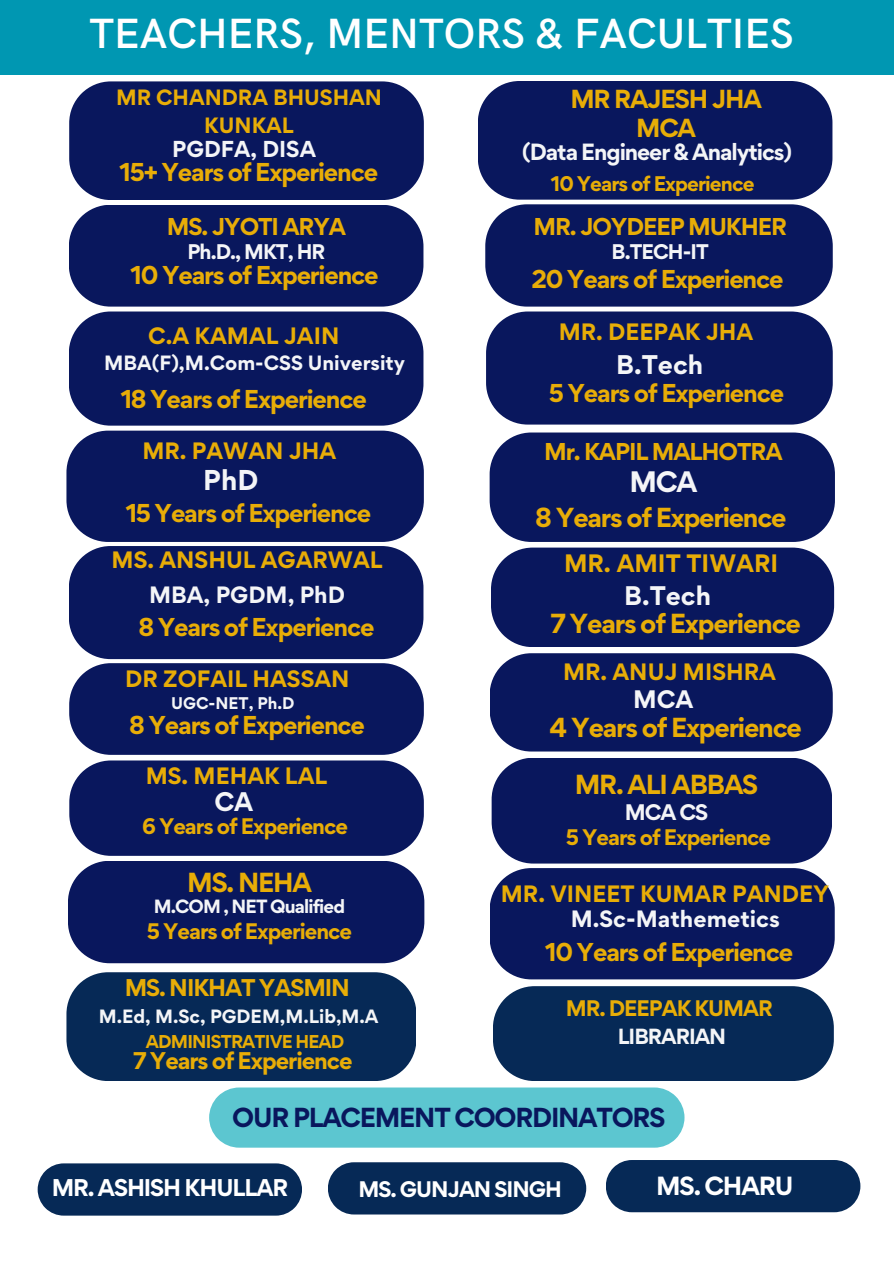
<style>
.page{position:relative;width:894px;height:1264px;background:#fff}
.page>*{position:absolute;margin:0;border:0;box-sizing:border-box;transform-origin:0 0}
.t1{font:600 42.45px "HK Grotesk";color:#fff}
.t2{font:700 26.4px "Gordita";color:#f4f5f7}
.t3{font:700 25.65px "Gordita";color:#f4f5f7}
.t4{font:700 24.6px "Gordita";letter-spacing:-.05em;color:#e8ad07}
.t5{font:700 24.6px "Gordita";letter-spacing:-.05em;color:#09175d}
.t6{font:700 24px "Gordita";color:#f4f5f7}
.t7{font:700 23.4px "Gordita";letter-spacing:-.05em;color:#fff}
.t8{font:700 23.25px/29.1px "Gordita";letter-spacing:-.05em;color:#e8ad07;text-align:center}
.t9{font:700 23.1px "Gordita";letter-spacing:-.05em;color:#e8ad07}
.t10{font:700 22.5px "Gordita";color:#e8ad07}
.t11{font:700 22.5px "Gordita";color:#f4f5f7}
.t12{font:700 21.75px "Gordita";letter-spacing:-.05em;color:#e8ad07}
.t13{font:700 21.6px "Gordita";letter-spacing:-.05em;color:#e8ad07}
.t14{font:700 21.6px "Gordita";letter-spacing:-.05em;color:#fff}
.t15{font:700 21.15px "Gordita";color:#e8ad07}
.t16{font:700 21.15px "Gordita";color:#f4f5f7}
.t17{font:700 20.85px "Gordita";letter-spacing:-.05em;color:#f4f5f7}
.t18{font:700 20.55px "Gordita";color:#f4f5f7}
.t19{font:700 20.1px "Gordita";letter-spacing:-.05em;color:#e8ad07}
.t20{font:700 20.1px "Gordita";letter-spacing:-.05em;color:#fff}
.t21{font:700 20.1px "Gordita";color:#f4f5f7}
.t22{font:700 19.8px/27.5px "Gordita";color:#e8ad07;text-align:center}
.t23{font:700 19.5px "Gordita";letter-spacing:-.05em;color:#f4f5f7}
.t24{font:700 18.9px "Gordita";letter-spacing:-.05em;color:#f4f5f7}
.t25{font:700 18.9px "Gordita";letter-spacing:-.05em;color:#e8ad07}
.t26{font:700 18.45px "Gordita";color:#f4f5f7}
.t27{font:700 17.1px "Gordita";color:#f4f5f7}
.t28{font:700 17.1px "Gordita";letter-spacing:-.05em;color:#f4f5f7}
.t29{font:700 16.5px "Gordita";letter-spacing:-.05em;color:#e8ad07}
.t30{font:700 15.15px "Gordita";color:#f4f5f7}
</style>
<div class="page">
<svg style="left:489px;top:432px;width:345px;height:215px;background:#1a2768"></svg>
<div style="left:491px;top:757px;width:340px;height:106px;background:#09175d;border-radius:42px"></div>
<div style="left:490px;top:653px;width:342px;height:98px;background:#09175d"></div>
<svg style="left:478px;top:81px;width:354px;height:343px;background:#1c2969"></svg>
<div style="left:69px;top:760px;width:354px;height:95px;background:#09175d"></div>
<svg style="left:66px;top:81px;width:358px;height:673px;background:#1d2a6a"></svg>
<div style="left:68px;top:860px;width:356px;height:103px;background:#09175d;border-radius:42px"></div>
<div style="left:0;top:0;width:893px;height:74px;background:#0097b2"></div>
<div style="left:66px;top:972px;width:350px;height:109px;background:#062956"></div>
<div style="left:493px;top:986px;width:340px;height:95px;background:#062956"></div>
<div style="left:209px;top:1087px;width:475px;height:60px;background:#5cc6d0"></div>
<div style="left:38px;top:1163px;width:264px;height:52px;background:#062956"></div>
<div style="left:328px;top:1162px;width:258px;height:52px;background:#062956"></div>
<div style="left:606px;top:1160px;width:254px;height:52px;background:#062956"></div>
<div style="left:490px;top:868px;width:344px;height:111px;background:#09175d"></div>
<h4 class="t1" style="left:89px;top:10px;width:705px">TEACHERS, MENTORS &amp; FACULTIES</h4>
<h3 class="t22" style="left:116px;top:84px;width:267px">MR CHANDRA BHUSHAN<br>KUNKAL</h3>
<h4 class="t18" style="left:172px;top:135px;width:145px">PGDFA, DISA</h4>
<h5 class="t9" style="left:119px;top:156px;width:260px">15+ Years of Experience</h5>
<h3 class="t12" style="left:167px;top:212px;width:180px">MS. JYOTI ARYA</h3>
<h3 class="t24" style="left:187px;top:238px;width:139px">Ph.D., MKT, HR</h3>
<h4 class="t9" style="left:131px;top:259px;width:249px">10 Years of Experience</h4>
<p class="t15" style="left:148px;top:321px;width:192px">C.A KAMAL JAIN</p>
<h3 class="t26" style="left:104px;top:350px;width:302px">MBA(F),M.Com-CSS University</h3>
<h4 class="t9" style="left:121px;top:384px;width:248px">18 Years of Experience</h4>
<h2 class="t15" style="left:142px;top:436px;width:195px">MR. PAWAN JHA</h2>
<p class="t3" style="left:203px;top:463px;width:56px">PhD</p>
<p class="t9" style="left:126px;top:497px;width:247px">15 Years of Experience</p>
<p class="t15" style="left:112px;top:545px;width:272px">MS. ANSHUL AGARWAL</p>
<p class="t16" style="left:149px;top:580px;width:197px">MBA, PGDM, PhD</p>
<h4 class="t9" style="left:138px;top:611px;width:237px">8 Years of Experience</h4>
<h5 class="t15" style="left:125px;top:664px;width:226px">DR ZOFAIL HASSAN</h5>
<h3 class="t30" style="left:171px;top:693px;width:125px">UGC-NET, Ph.D</h3>
<h4 class="t9" style="left:129px;top:709px;width:237px">8 Years of Experience</h4>
<p class="t15" style="left:146px;top:761px;width:183px">MS. MEHAK LAL</p>
<p class="t6" style="left:214px;top:785px;width:40px">CA</p>
<h5 class="t19" style="left:142px;top:812px;width:207px">6 Years of Experience</h5>
<h3 class="t4" style="left:187px;top:865px;width:126px">MS. NEHA</h3>
<h3 class="t28" style="left:154px;top:895px;width:193px">M.COM , NET Qualified</h3>
<h4 class="t19" style="left:147px;top:917px;width:207px">5 Years of Experience</h4>
<p class="t13" style="left:125px;top:973px;width:227px">MS. NIKHAT YASMIN</p>
<h6 class="t27" style="left:99px;top:1005px;width:281px">M.Ed, M.Sc, PGDEM,M.Lib,M.A</h6>
<h2 class="t13" style="left:133px;top:1046px;width:221px">7 Years of Experience</h2>
<h3 class="t29" style="left:146px;top:1030px;width:200px">ADMINISTRATIVE HEAD</h3>
<h3 class="t8" style="left:570px;top:84px;width:193px">MR RAJESH JHA<br>MCA</h3>
<h4 class="t25" style="left:551px;top:171px;width:205px">10 Years of Experience</h4>
<h3 class="t17" style="left:522px;top:137px;width:271px">(Data Engineer &amp; Analytics)</h3>
<h1 class="t12" style="left:533px;top:212px;width:255px">MR. JOYDEEP MUKHER</h1>
<h1 class="t24" style="left:611px;top:238px;width:99px">B.TECH-IT</h1>
<h6 class="t9" style="left:531px;top:263px;width:254px">20 Years of Experience</h6>
<h4 class="t15" style="left:558px;top:317px;width:196px">MR. DEEPAK JHA</h4>
<h3 class="t6" style="left:616px;top:348px;width:88px">B.Tech</h3>
<h5 class="t9" style="left:548px;top:377px;width:237px">5 Years of Experience</h5>
<h3 class="t12" style="left:544px;top:437px;width:240px">Mr. KAPIL MALHOTRA</h3>
<h3 class="t2" style="left:629px;top:463px;width:69px">MCA</h3>
<h4 class="t4" style="left:535px;top:501px;width:253px">8 Years of Experience</h4>
<p class="t10" style="left:564px;top:548px;width:216px">MR. AMIT TIWARI</p>
<h3 class="t6" style="left:624px;top:579px;width:88px">B.Tech</h3>
<p class="t4" style="left:550px;top:606px;width:252px">7 Years of Experience</p>
<h3 class="t15" style="left:563px;top:657px;width:214px">MR. ANUJ MISHRA</h3>
<h4 class="t11" style="left:633px;top:684px;width:62px">MCA</h4>
<h3 class="t4" style="left:549px;top:710px;width:254px">4 Years of Experience</h3>
<h2 class="t4" style="left:574px;top:768px;width:185px">MR. ALI ABBAS</h2>
<h5 class="t21" style="left:624px;top:798px;width:85px">MCA CS</h5>
<h4 class="t19" style="left:565px;top:823px;width:207px">5 Years of Experience</h4>
<h6 class="t15" style="left:500px;top:879px;width:330px">MR. VINEET KUMAR PANDEY</h6>
<h2 class="t16" style="left:570px;top:904px;width:211px">M.Sc-Mathemetics</h2>
<h4 class="t9" style="left:545px;top:936px;width:249px">10 Years of Experience</h4>
<p class="t19" style="left:565px;top:994px;width:209px">MR. DEEPAK KUMAR</p>
<p class="t23" style="left:617px;top:1023px;width:110px">LIBRARIAN</p>
<h5 class="t5" style="left:232px;top:1100px;width:434px">OUR PLACEMENT COORDINATORS</h5>
<h4 class="t14" style="left:52px;top:1173px;width:238px">MR. ASHISH KHULLAR</h4>
<h3 class="t20" style="left:358px;top:1175px;width:205px">MS. GUNJAN SINGH</h3>
<h6 class="t7" style="left:656px;top:1169px;width:139px">MS. CHARU</h6>
</div>
